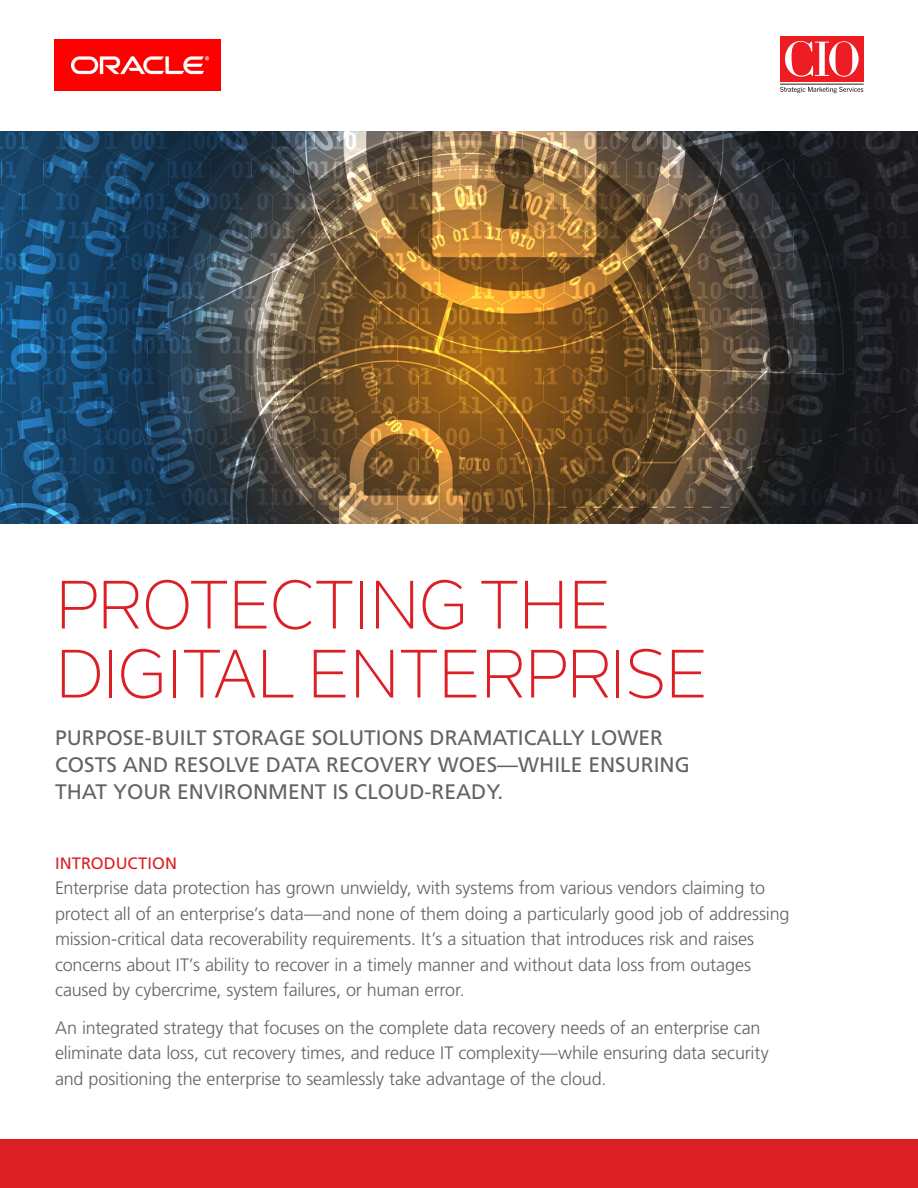
<style>
.page{position:relative;width:918px;height:1188px;background:#fff}
.page>*{position:absolute;margin:0;border:0;box-sizing:border-box;transform-origin:0 0}
.t1{font:67.5px/69px "Nolan Next";letter-spacing:-.015em;color:#dc1f25}
.t2{font:21px/27px "Frutiger LT Std";color:#636265}
.t3{font:300 18px/25.5px "Frutiger LT Std";letter-spacing:-.01em;color:#636265}
.t4{font:16.5px "Frutiger LT Std";letter-spacing:.005em;color:#dc1f25}
</style>
<div class="page">
<div style="left:0;top:1139px;width:918px;height:49px;background:#dc1f25"></div>
<div style="left:780px;top:36px;width:84px;height:45px;background:#ee1d23"></div>
<svg style="left:785px;top:41px;width:74px;height:36px"></svg>
<svg style="left:780px;top:87px;width:83px;height:6px"></svg>
<hr style="left:780px;top:84px;width:84px;height:1px;background:#231f20">
<img style="left:0;top:131px;width:918px;height:393px">
<img style="left:54px;top:40px;width:166px;height:50px">
<p class="t1" style="left:55px;top:570px;width:655px">PROTECTING THE<br>DIGITAL ENTERPRISE</p>
<p class="t2" style="left:55px;top:725px;width:636px">PURPOSE-BUILT STORAGE SOLUTIONS DRAMATICALLY LOWER<br>COSTS AND RESOLVE DATA RECOVERY WOES—WHILE ENSURING<br>THAT YOUR ENVIRONMENT IS CLOUD-READY.</p>
<p class="t4" style="left:55px;top:853px;width:123px">INTRODUCTION</p>
<p class="t3" style="left:55px;top:876px;width:736px">Enterprise data protection has grown unwieldy, with systems from various vendors claiming to protect all of an enterprise’s data—and none of them doing a particularly good job of addressing mission-critical data recoverability requirements. It’s a situation that introduces risk and raises concerns about IT’s ability to recover in a timely manner and without data loss from outages caused by cybercrime, system failures, or human error.</p>
<p class="t3" style="left:55px;top:1015px;width:715px">An integrated strategy that focuses on the complete data recovery needs of an enterprise can eliminate data loss, cut recovery times, and reduce IT complexity—while ensuring data security and positioning the enterprise to seamlessly take advantage of the cloud.</p>
</div>
